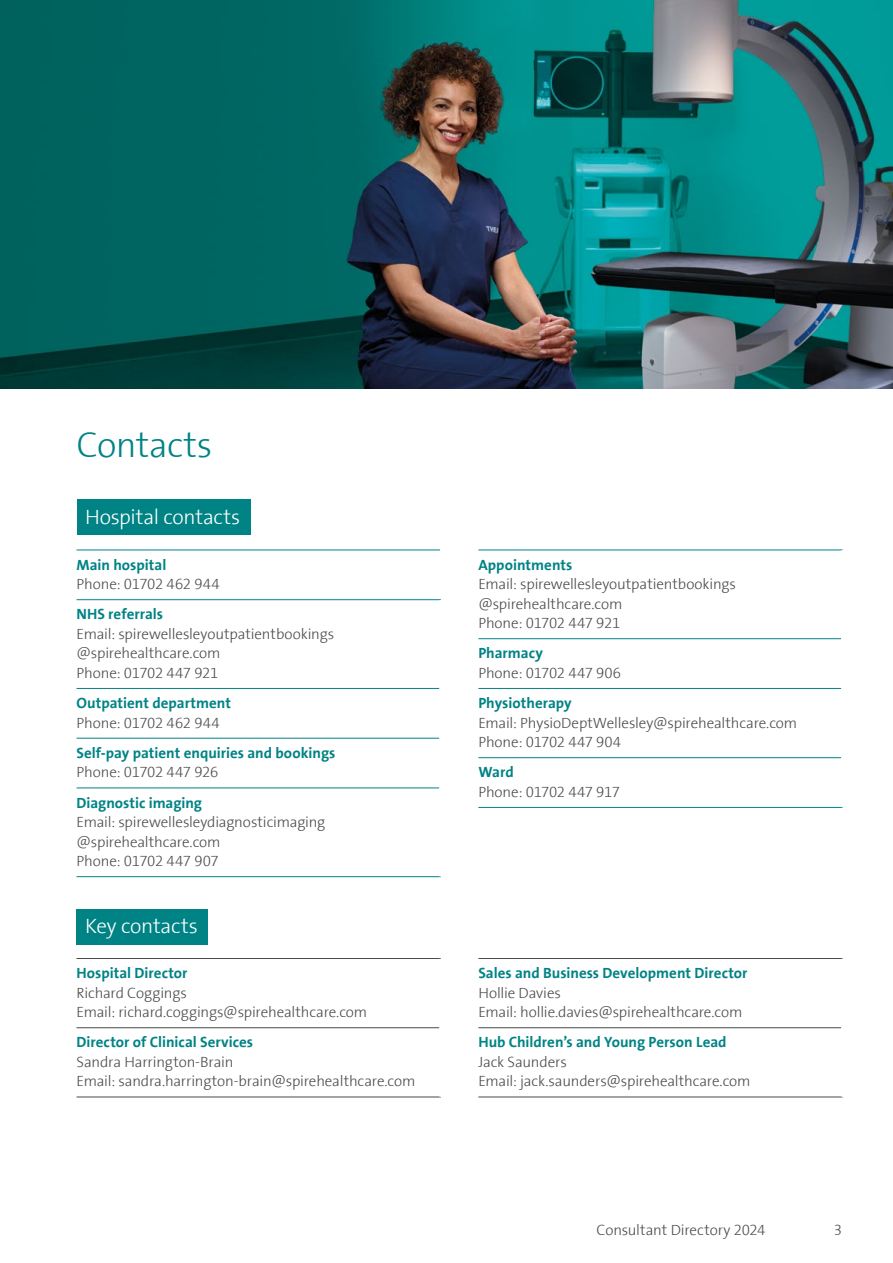
<style>
.page{position:relative;width:893px;height:1263px;background:#fff}
.page>*{position:absolute;margin:0;border:0;box-sizing:border-box;transform-origin:0 0}
.t1{font:300 36px "The Sans Spire";letter-spacing:-.015em;color:#008385}
.t2{font:300 21px "The Sans Spire";letter-spacing:-.01em;color:#fff}
.t3{font:300 15px/19.5px "The Sans Spire";letter-spacing:-.01em;color:#4a4a4a}
.t4{font:700 15px "The Sans Spire";color:#008385}
.t5{font:300 15px "The Sans Spire";letter-spacing:-.03em;color:#4a4a4a}
</style>
<div class="page">
<img style="left:0;top:0;width:893px;height:388px">
<div style="left:77px;top:499px;width:173px;height:36px;background:#008385"></div>
<svg style="left:77px;top:600px;width:362px;height:188px"></svg>
<hr style="left:77px;top:550px;width:363px;height:1px;background:#008385">
<hr style="left:77px;top:599px;width:364px;height:1px;background:#008385">
<hr style="left:77px;top:688px;width:362px;height:1px;background:#008385">
<hr style="left:77px;top:738px;width:362px;height:1px;background:#008385">
<hr style="left:77px;top:788px;width:362px;height:1px;background:#008385">
<hr style="left:77px;top:876px;width:364px;height:1px;background:#008385">
<svg style="left:478px;top:639px;width:363px;height:168px"></svg>
<hr style="left:478px;top:550px;width:365px;height:1px;background:#008385">
<hr style="left:478px;top:638px;width:363px;height:1px;background:#008385">
<hr style="left:478px;top:688px;width:363px;height:1px;background:#008385">
<hr style="left:478px;top:757px;width:363px;height:1px;background:#008385">
<hr style="left:478px;top:807px;width:365px;height:1px;background:#008385">
<hr style="left:841px;top:550px;width:2px;height:89px;background:#fff">
<div style="left:77px;top:909px;width:131px;height:36px;background:#008385"></div>
<svg style="left:77px;top:1028px;width:362px;height:69px"></svg>
<hr style="left:77px;top:958px;width:364px;height:1px;background:#4a4a4a">
<hr style="left:77px;top:1027px;width:362px;height:1px;background:#4a4a4a">
<hr style="left:77px;top:1097px;width:364px;height:1px;background:#4a4a4a">
<svg style="left:478px;top:1028px;width:363px;height:69px"></svg>
<hr style="left:478px;top:958px;width:365px;height:1px;background:#4a4a4a">
<hr style="left:478px;top:1027px;width:363px;height:1px;background:#4a4a4a">
<hr style="left:478px;top:1097px;width:365px;height:1px;background:#4a4a4a">
<h1 class="t1" style="left:77px;top:425px;width:137px">Contacts</h1>
<h2 class="t2" style="left:85px;top:505px;width:157px">Hospital contacts</h2>
<p class="t4" style="left:77px;top:555px;width:91px">Main hospital</p>
<p class="t3" style="left:77px;top:574px;width:145px">Phone: 01702 462 944</p>
<p class="t4" style="left:77px;top:605px;width:88px">NHS referrals</p>
<p class="t3" style="left:77px;top:624px;width:259px">Email: spirewellesleyoutpatientbookings @spirehealthcare.com<br>Phone: 01702 447 921</p>
<p class="t4" style="left:77px;top:694px;width:156px">Outpatient department</p>
<p class="t3" style="left:77px;top:713px;width:145px">Phone: 01702 462 944</p>
<p class="t4" style="left:77px;top:744px;width:260px">Self-pay patient enquiries and bookings</p>
<p class="t5" style="left:77px;top:764px;width:143px">Phone: 01702 447 926</p>
<p class="t4" style="left:77px;top:793px;width:127px">Diagnostic imaging</p>
<p class="t3" style="left:77px;top:812px;width:250px">Email: spirewellesleydiagnosticimaging @spirehealthcare.com<br>Phone: 01702 447 907</p>
<h2 class="t2" style="left:85px;top:914px;width:114px">Key contacts</h2>
<p class="t4" style="left:77px;top:964px;width:113px">Hospital Director</p>
<p class="t3" style="left:77px;top:983px;width:292px">Richard Coggings<br>Email: richard.coggings@spirehealthcare.com</p>
<p class="t4" style="left:77px;top:1033px;width:178px">Director of Clinical Services</p>
<p class="t3" style="left:77px;top:1052px;width:340px">Sandra Harrington-Brain<br>Email: sandra.harrington-brain@spirehealthcare.com</p>
<p class="t4" style="left:478px;top:555px;width:96px">Appointments</p>
<p class="t3" style="left:478px;top:574px;width:259px">Email: spirewellesleyoutpatientbookings @spirehealthcare.com<br>Phone: 01702 447 921</p>
<p class="t4" style="left:478px;top:644px;width:66px">Pharmacy</p>
<p class="t3" style="left:478px;top:663px;width:144px">Phone: 01702 447 906</p>
<p class="t4" style="left:478px;top:694px;width:95px">Physiotherapy</p>
<p class="t3" style="left:478px;top:713px;width:320px">Email: PhysioDeptWellesley@spirehealthcare.com<br>Phone: 01702 447 904</p>
<p class="t4" style="left:478px;top:763px;width:37px">Ward</p>
<p class="t5" style="left:478px;top:783px;width:143px">Phone: 01702 447 917</p>
<p class="t4" style="left:478px;top:964px;width:271px">Sales and Business Development Director</p>
<p class="t3" style="left:478px;top:983px;width:266px">Hollie Davies<br>Email: hollie.davies@spirehealthcare.com</p>
<p class="t4" style="left:478px;top:1033px;width:250px">Hub Children’s and Young Person Lead</p>
<p class="t3" style="left:478px;top:1052px;width:274px">Jack Saunders<br>Email: jack.saunders@spirehealthcare.com</p>
<p class="t3" style="left:597px;top:1220px;width:170px">Consultant Directory 2024</p>
<p class="t3" style="left:834px;top:1220px;width:10px">3</p>
</div>
